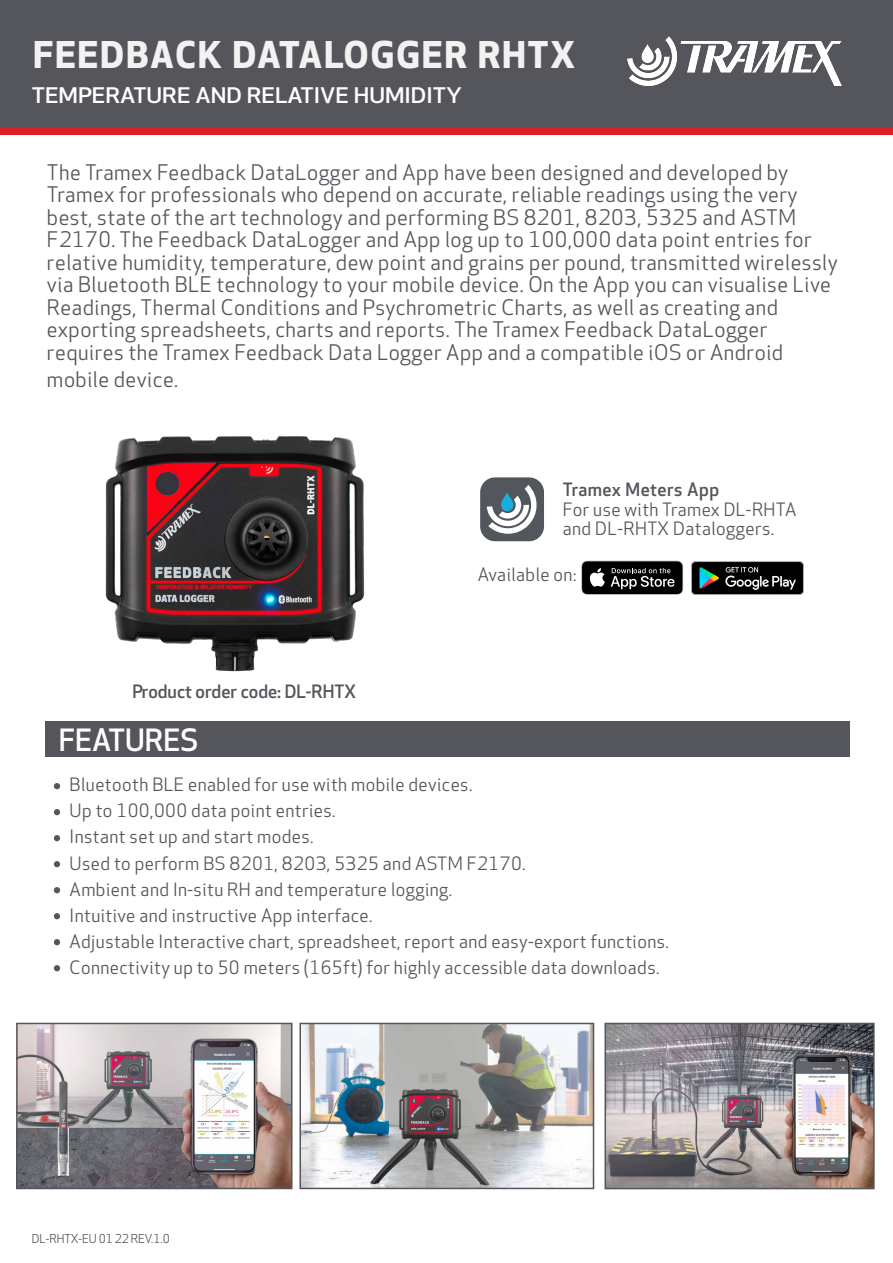
<style>
.page{position:relative;width:893px;height:1263px;background:#fff}
.page>*{position:absolute;margin:0;border:0;box-sizing:border-box;transform-origin:0 0}
.t1{font:700 36px "Apex New";letter-spacing:.045em;color:#f2f2f2;scale:1.04 1}
.t2{font:500 30px "Apex New";color:#fff}
.t3{font:21px/22.5px "Apex New";letter-spacing:.025em;color:#54565c}
.t4{font:500 21px "Apex New";color:#fff;scale:1.14 1}
.t5{font:18px/26.1px "Apex New";letter-spacing:.025em;color:#54565c}
.t6{font:500 18px "Apex New";color:#54565c}
.t7{font:500 18px "Apex New";letter-spacing:.025em;color:#54565c}
.t8{font:12px "Apex New";color:#54565c}
</style>
<div class="page">
<img style="left:105px;top:436px;width:260px;height:236px">
<img style="left:19px;top:1026px;width:270px;height:160px">
<div style="left:16px;top:1023px;width:276px;height:166px;border:2px solid #54565c"></div>
<img style="left:607px;top:1026px;width:265px;height:160px">
<div style="left:604px;top:1023px;width:271px;height:166px;border:2px solid #54565c"></div>
<img style="left:302px;top:1026px;width:289px;height:160px">
<div style="left:299px;top:1023px;width:295px;height:166px;border:2px solid #54565c"></div>
<div style="left:0;top:0;width:893px;height:128px;background:#54565c"></div>
<img style="left:627px;top:37px;width:215px;height:49px">
<div style="left:0;top:128px;width:893px;height:7px;background:#db2128"></div>
<div style="left:45px;top:721px;width:804px;height:36px;background:#54565c"></div>
<svg style="left:54px;top:861px;width:6px;height:6px"></svg>
<svg style="left:54px;top:887px;width:6px;height:6px"></svg>
<svg style="left:54px;top:783px;width:6px;height:6px"></svg>
<svg style="left:54px;top:913px;width:6px;height:6px"></svg>
<svg style="left:54px;top:939px;width:6px;height:6px"></svg>
<svg style="left:54px;top:835px;width:6px;height:6px"></svg>
<svg style="left:54px;top:809px;width:6px;height:6px"></svg>
<svg style="left:54px;top:965px;width:6px;height:6px"></svg>
<div style="left:480px;top:477px;width:64px;height:64px;background:#54565d;border-radius:15px"></div>
<svg style="left:487px;top:485px;width:50px;height:49px"></svg>
<img style="left:683px;top:561px;width:121px;height:34px">
<svg style="left:581px;top:561px;width:102px;height:34px"></svg>
<h1 class="t1" style="left:33px;top:34px;width:523px">FEEDBACK DATALOGGER RHTX</h1>
<p class="t4" style="left:32px;top:84px;width:379px">TEMPERATURE AND RELATIVE HUMIDITY</p>
<p class="t3" style="left:47px;top:162px;width:792px">The Tramex Feedback DataLogger and App have been designed and developed by Tramex for professionals who depend on accurate, reliable readings using the very best, state of the art technology and performing BS 8201, 8203, 5325 and ASTM F2170. The Feedback DataLogger and App log up to 100,000 data point entries for relative humidity, temperature, dew point and grains per pound, transmitted wirelessly via Bluetooth BLE technology to your mobile device. On the App you can visualise Live Readings, Thermal Conditions and Psychrometric Charts, as well as creating and exporting spreadsheets, charts and reports. The Tramex Feedback DataLogger requires the Tramex Feedback Data Logger App and a compatible iOS or Android</p>
<p class="t3" style="left:47px;top:368px;width:133px">mobile device.</p>
<p class="t6" style="left:132px;top:681px;width:225px">Product order code: DL-RHTX</p>
<h2 class="t2" style="left:59px;top:723px;width:141px">FEATURES</h2>
<p class="t7" style="left:563px;top:479px;width:158px">Tramex Meters App</p>
<p class="t5" style="left:563px;top:500px;width:235px;line-height:19.5px">For use with Tramex DL-RHTA and DL-RHTX Dataloggers.</p>
<p class="t5" style="left:478px;top:562px;width:100px">Available on:</p>
<p class="t5" style="left:70px;top:772px;width:601px">Bluetooth BLE enabled for use with mobile devices.<br>Up to 100,000 data point entries.<br>Instant set up and start modes.<br>Used to perform BS 8201, 8203, 5325 and ASTM F2170.<br>Ambient and In-situ RH and temperature logging.<br>Intuitive and instructive App interface.<br>Adjustable Interactive chart, spreadsheet, report and easy-export functions.<br>Connectivity up to 50 meters (165ft) for highly accessible data downloads.</p>
<p class="t8" style="left:32px;top:1232px;width:140px">DL-RHTX-EU 01 22 REV.1.0</p>
</div>
